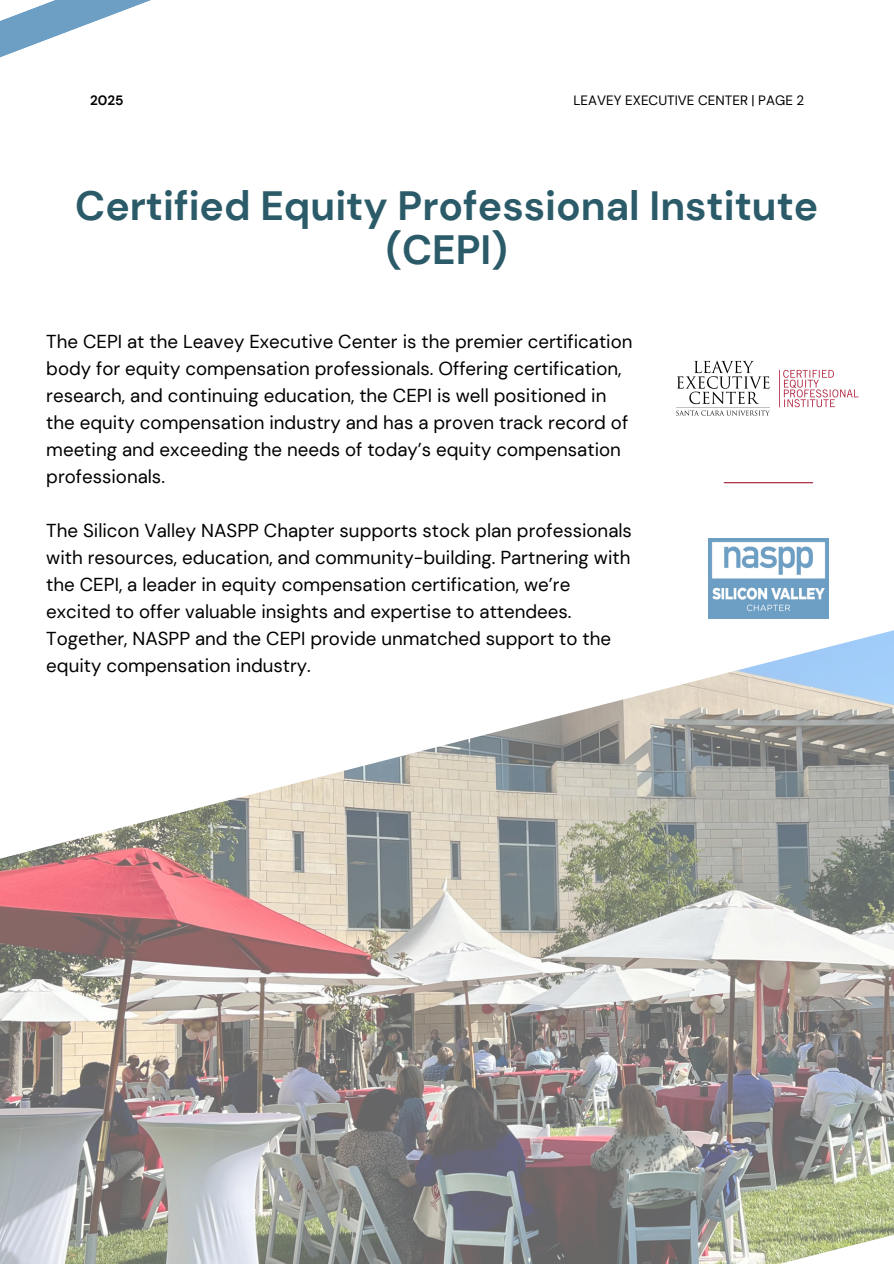
<style>
.page{position:relative;width:894px;height:1264px;background:#fff}
.page>*{position:absolute;margin:0;border:0;box-sizing:border-box;transform-origin:0 0}
.t1{font:700 40.8px/43.8px "DM Sans";color:#2b5b69;text-align:center}
.t2{font:18.75px/27px "DM Sans";color:#000001}
.t3{font:13.5px "DM Sans";color:#000001}
.t4{font:700 13.5px "DM Sans";color:#000001}
</style>
<div class="page">
<img style="left:0;top:552px;width:893px;height:711px">
<svg style="left:0;top:0;width:151px;height:58px"></svg>
<img style="left:708px;top:538px;width:120px;height:80px">
<img style="left:676px;top:360px;width:183px;height:56px">
<hr style="left:723px;top:482px;width:89px;height:1px;background:#9e1b32">
<h2 class="t4" style="left:90px;top:92px;width:35px">2025</h2>
<h2 class="t3" style="left:573px;top:92px;width:232px">LEAVEY EXECUTIVE CENTER | PAGE 2</h2>
<h1 class="t1" style="left:75px;top:184px;width:744px">Certified Equity Professional Institute (CEPI)</h1>
<h3 class="t2" style="left:46px;top:328px;width:587px">The CEPI at the Leavey Executive Center is the premier certification body for equity compensation professionals. Offering certification, research, and continuing education, the CEPI is well positioned in the equity compensation industry and has a proven track record of meeting and exceeding the needs of today’s equity compensation professionals.</h3>
<p class="t2" style="left:46px;top:517px;width:587px">The Silicon Valley NASPP Chapter supports stock plan professionals with resources, education, and community-building. Partnering with the CEPI, a leader in equity compensation certification, we’re excited to offer valuable insights and expertise to attendees.<br>Together, NASPP and the CEPI provide unmatched support to the equity compensation industry.</p>
</div>
